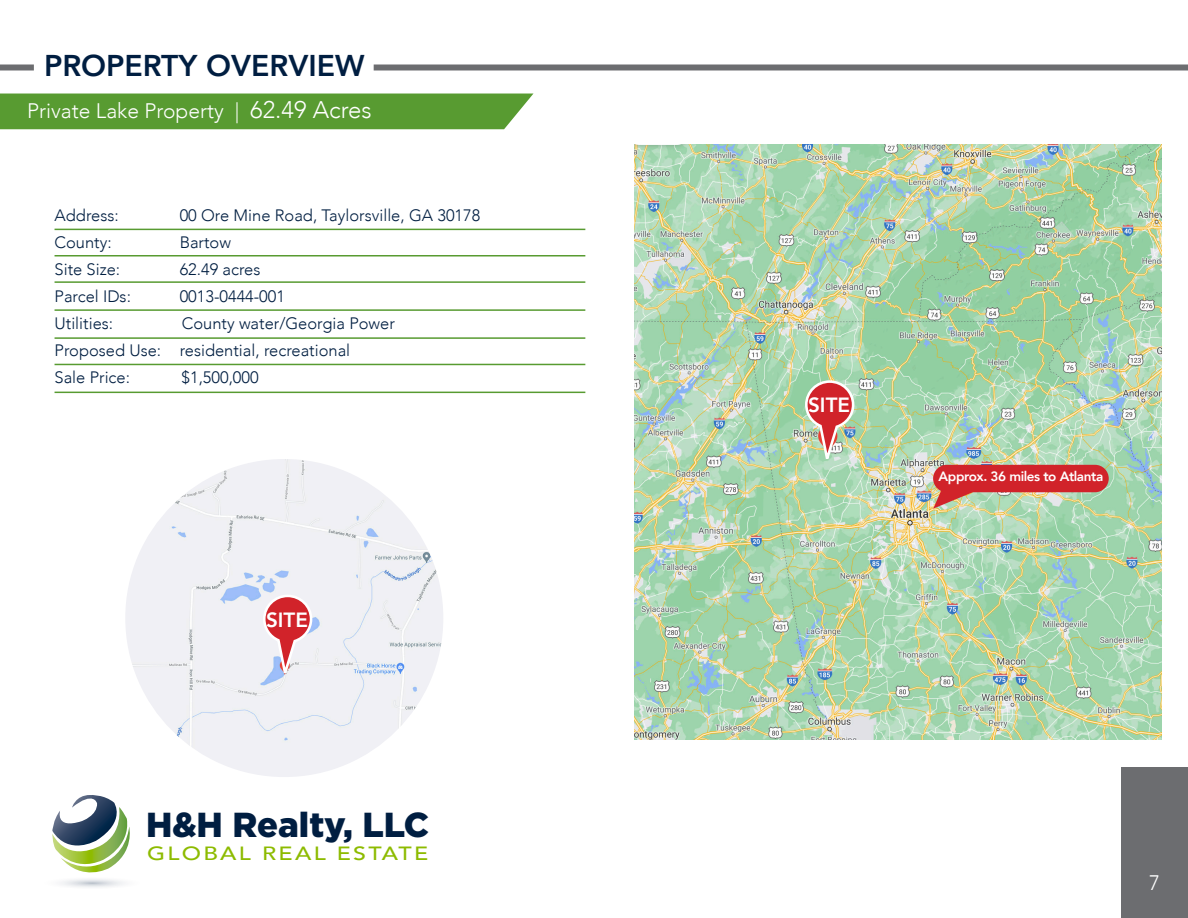
<style>
.page{position:relative;width:1188px;height:918px;background:#fff}
.page>*{position:absolute;margin:0;border:0;box-sizing:border-box;transform-origin:0 0}
.t1{font:900 34.65px "Gotham";color:#001e41}
.t2{font:800 30px "Avenir";color:#001e41}
.t3{font:300 21px "Avenir";color:#fff}
.t4{font:800 20.55px "Avenir";color:#fff}
.t5{font:500 19.2px "Avenir";letter-spacing:.1em;color:#8dbb00;scale:1.21 1}
.t6{font:300 16.5px "Avenir";color:#001e41}
.t7{font:800 13.5px "Avenir";letter-spacing:-.03em;color:#fff}
.s1{font-size:24px}
</style>
<div class="page">
<img style="left:634px;top:145px;width:527px;height:595px">
<div style="left:1121px;top:768px;width:67px;height:150px;background:#6c6d70"></div>
<svg style="left:52px;top:795px;width:78px;height:92px"></svg>
<div style="left:0;top:64px;width:34px;height:6px;background:#6c6d70"></div>
<div style="left:374px;top:64px;width:814px;height:6px;background:#6c6d70"></div>
<hr style="left:55px;top:229px;width:530px;height:1px;background:#589b31">
<hr style="left:55px;top:392px;width:530px;height:1px;background:#589b31">
<hr style="left:55px;top:255px;width:530px;height:1px;background:#589b31">
<hr style="left:55px;top:337px;width:530px;height:2px;background:#589b31">
<hr style="left:55px;top:309px;width:530px;height:2px;background:#589b31">
<hr style="left:55px;top:281px;width:530px;height:2px;background:#589b31">
<hr style="left:55px;top:364px;width:530px;height:1px;background:#589b31">
<div style="left:125px;top:459px;width:318px;height:318px;background:#f0f0f5;border-radius:159px"></div>
<div style="left:0;top:94px;width:533px;height:35px;background:#589b31"></div>
<svg style="left:804px;top:379px;width:52px;height:90px;background:#c79689"></svg>
<svg style="left:262px;top:593px;width:52px;height:90px"></svg>
<svg style="left:933px;top:482px;width:40px;height:27px"></svg>
<div style="left:933px;top:465px;width:176px;height:27px;background:#d1232a;border-radius:14px"></div>
<p class="t2" style="left:44px;top:43px;width:322px">PROPERTY OVERVIEW</p>
<p class="t3" style="left:27px;top:99px;width:346px">Private Lake Property | <span class="s1">62.49 Acres</span></p>
<p class="t6" style="left:55px;top:205px;width:66px">Address:</p>
<p class="t6" style="left:180px;top:205px;width:302px">00 Ore Mine Road, Taylorsville, GA 30178</p>
<p class="t6" style="left:55px;top:232px;width:59px">County:</p>
<p class="t6" style="left:180px;top:232px;width:53px">Bartow</p>
<p class="t6" style="left:55px;top:259px;width:67px">Site Size:</p>
<p class="t6" style="left:180px;top:259px;width:82px">62.49 acres</p>
<p class="t6" style="left:55px;top:286px;width:78px">Parcel IDs:</p>
<p class="t6" style="left:180px;top:286px;width:107px">0013-0444-001</p>
<p class="t6" style="left:55px;top:313px;width:60px">Utilities:</p>
<p class="t6" style="left:182px;top:313px;width:215px">County water/Georgia Power</p>
<p class="t6" style="left:55px;top:340px;width:297px">Proposed Use: residential, recreational</p>
<p class="t6" style="left:55px;top:367px;width:77px">Sale Price:</p>
<p class="t6" style="left:182px;top:367px;width:79px">$1,500,000</p>
<p class="t4" style="left:266px;top:604px;width:43px">SITE</p>
<p class="t1" style="left:146px;top:801px;width:285px">H&amp;H Realty, LLC</p>
<p class="t5" style="left:147px;top:837px;width:234px">GLOBAL REAL ESTATE</p>
<p class="t4" style="left:808px;top:389px;width:43px">SITE</p>
<p class="t7" style="left:939px;top:466px;width:166px">Approx. 36 miles to Atlanta</p>
<p class="t3" style="left:1149px;top:871px;width:12px">7</p>
</div>
